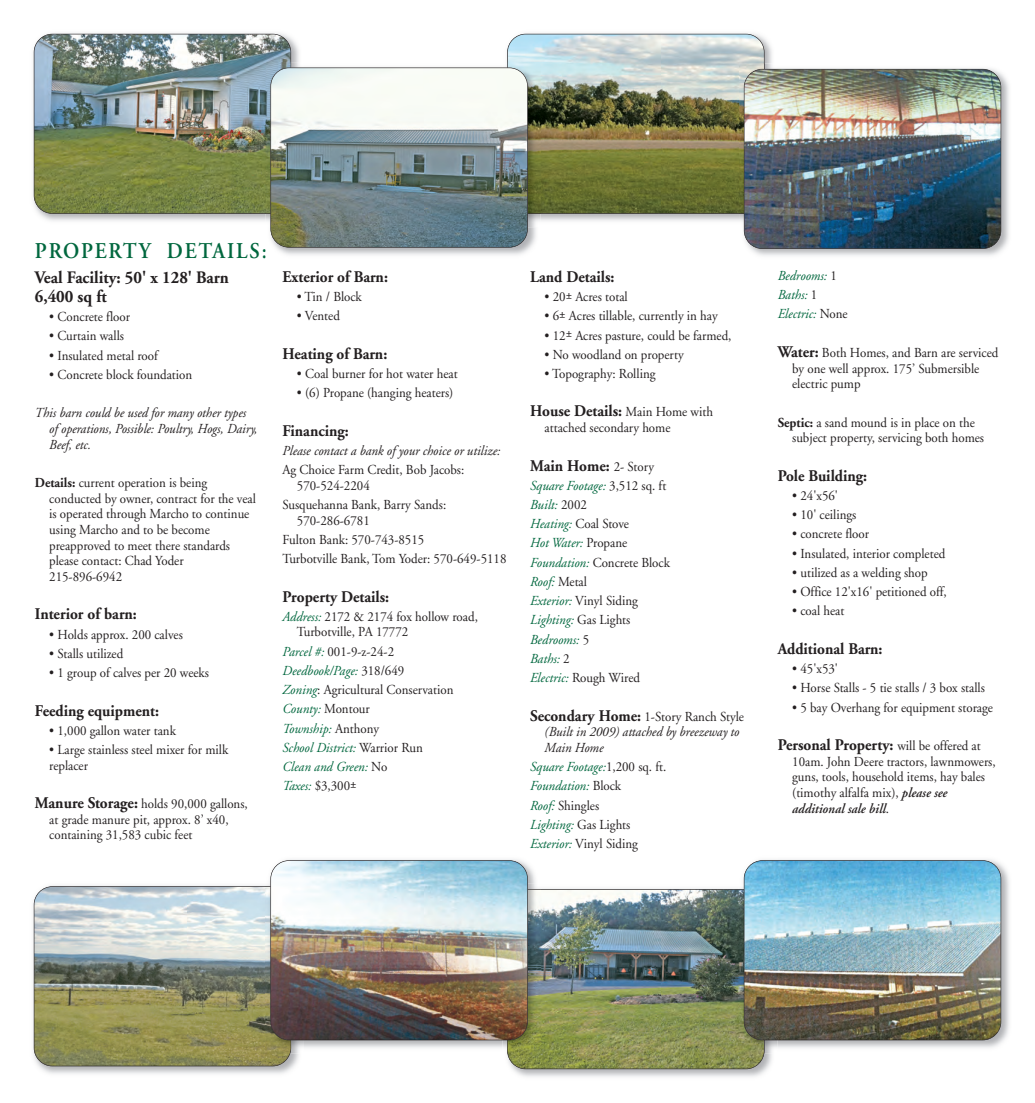
<style>
.page{position:relative;width:1035px;height:1103px;background:#fff}
.page>*{position:absolute;margin:0;border:0;box-sizing:border-box;transform-origin:0 0}
.t1{font:600 22.5px "Adobe Garamond";letter-spacing:.09em;color:#00673e;scale:.91 1}
.t2{font:700 17.5px/19.2px "Adobe Garamond";color:#231f20;scale:.94 1}
.t3{font:700 16.25px "Adobe Garamond";color:#231f20;scale:.94 1}
.t4{font:13.75px/15.6px "Adobe Garamond";color:#231f20;scale:.94 1}
.t5{font:italic 13.75px/19.2px "Adobe Garamond";color:#00673e;scale:.95 1}
.t6{font:italic 13.75px/15.6px "Adobe Garamond";color:#231f20;scale:.94 1}
.s1{font-weight:700}
.s2{font-weight:700;font-size:16.25px}
.s3{font-style:italic;color:#00673e}
.s4{font-style:normal;color:#231f20}
.s5{font-weight:400;font-size:13.75px}
.s6{font-weight:700;font-style:normal;font-size:16.25px}
.s7{font-style:normal}
.s8{font-weight:600;font-style:italic}
</style>
<div class="page">
<img style="left:507px;top:888px;width:265px;height:189px">
<img style="left:507px;top:889px;width:257px;height:179px;border-radius:18px">
<img style="left:33px;top:885px;width:266px;height:189px">
<img style="left:34px;top:886px;width:257px;height:180px;border-radius:18px">
<div style="left:34px;top:886px;width:257px;height:180px;border:1px solid #231f20;border-radius:19px"></div>
<img style="left:272px;top:859px;width:264px;height:189px">
<img style="left:502px;top:883px;width:39px;height:166px">
<img style="left:508px;top:889px;width:33px;height:164px">
<img style="left:265px;top:881px;width:39px;height:172px">
<img style="left:265px;top:886px;width:26px;height:167px">
<img style="left:271px;top:860px;width:257px;height:180px;border-radius:18px">
<div style="left:270px;top:860px;width:258px;height:180px;border:1px solid #231f20;border-radius:19px"></div>
<img style="left:738px;top:859px;width:272px;height:194px">
<img style="left:738px;top:889px;width:26px;height:164px">
<img style="left:744px;top:860px;width:257px;height:180px;border-radius:18px">
<div style="left:744px;top:860px;width:257px;height:180px;border:1px solid #231f20;border-radius:19px"></div>
<img style="left:33px;top:33px;width:266px;height:188px">
<img style="left:34px;top:34px;width:257px;height:179px;border-radius:18px">
<div style="left:34px;top:34px;width:257px;height:180px;border:1px solid #231f20;border-radius:19px"></div>
<img style="left:507px;top:33px;width:265px;height:188px">
<img style="left:507px;top:34px;width:257px;height:179px;border-radius:18px">
<img style="left:270px;top:67px;width:266px;height:188px">
<img style="left:266px;top:62px;width:25px;height:151px">
<img style="left:502px;top:62px;width:39px;height:165px">
<img style="left:508px;top:62px;width:33px;height:151px">
<img style="left:271px;top:68px;width:257px;height:179px;border-radius:18px">
<div style="left:270px;top:68px;width:258px;height:180px;border:1px solid #231f20;border-radius:19px"></div>
<img style="left:739px;top:63px;width:270px;height:193px">
<img style="left:739px;top:63px;width:25px;height:150px">
<img style="left:744px;top:69px;width:257px;height:180px;border-radius:18px">
<div style="left:744px;top:69px;width:257px;height:180px;border:1px solid #231f20;border-radius:19px"></div>
<h1 class="t1" style="left:35px;top:242px;width:257px">PROPERTY DETAILS:</h1>
<p class="t2" style="left:35px;top:269px;width:208px">Veal Facility: 50' x 128' Barn<br>6,400 sq ft</p>
<p class="t4" style="left:49px;top:310px;width:87px">• Concrete floor</p>
<p class="t4" style="left:49px;top:329px;width:81px">• Curtain walls</p>
<p class="t4" style="left:49px;top:349px;width:117px">• Insulated metal roof</p>
<p class="t4" style="left:49px;top:368px;width:154px">• Concrete block foundation</p>
<p class="t6" style="left:49px;top:406px;width:223px;text-indent:-14px">This barn could be used for many other types of operations, Possible: Poultry, Hogs, Dairy,<br>Beef, etc.</p>
<p class="t4" style="left:49px;top:476px;width:221px;text-indent:-14px"><span class="s1">Details:</span> current operation is being conducted by owner, contract for the veal is operated through Marcho to continue using Marcho and to be become preapproved to meet there standards please contact: Chad Yoder<br>215-896-6942</p>
<p class="t3" style="left:35px;top:607px;width:110px">Interior of barn:</p>
<p class="t4" style="left:49px;top:627px;width:144px">• Holds approx. 200 calves</p>
<p class="t4" style="left:49px;top:647px;width:80px">• Stalls utilized</p>
<p class="t4" style="left:49px;top:666px;width:171px">• 1 group of calves per 20 weeks</p>
<p class="t3" style="left:35px;top:704px;width:134px">Feeding equipment:</p>
<p class="t4" style="left:49px;top:723px;width:136px">• 1,000 gallon water tank</p>
<p class="t4" style="left:49px;top:743px;width:192px">• Large stainless steel mixer for milk replacer</p>
<p class="t4" style="left:49px;top:797px;width:213px;text-indent:-14px"><span class="s2">Manure Storage:</span> holds 90,000 gallons, at grade manure pit, approx. 8’ x40, containing 31,583 cubic feet</p>
<p class="t3" style="left:283px;top:270px;width:114px">Exterior of Barn:</p>
<p class="t4" style="left:297px;top:290px;width:71px">• Tin / Block</p>
<p class="t4" style="left:297px;top:309px;width:47px">• Vented</p>
<p class="t3" style="left:283px;top:347px;width:113px">Heating of Barn:</p>
<p class="t4" style="left:297px;top:367px;width:173px">• Coal burner for hot water heat</p>
<p class="t4" style="left:297px;top:386px;width:168px">• (6) Propane (hanging heaters)</p>
<p class="t3" style="left:283px;top:424px;width:72px">Financing:</p>
<p class="t6" style="left:283px;top:444px;width:233px">Please contact a bank of your choice or utilize:</p>
<p class="t4" style="left:297px;top:463px;width:180px;text-indent:-14px">Ag Choice Farm Credit, Bob Jacobs:<br>570-524-2204</p>
<p class="t4" style="left:297px;top:498px;width:160px;text-indent:-14px">Susquehanna Bank, Barry Sands:<br>570-286-6781</p>
<p class="t4" style="left:283px;top:531px;width:240px;line-height:19.2px">Fulton Bank: 570-743-8515<br>Turbotville Bank, Tom Yoder: 570-649-5118</p>
<p class="t3" style="left:283px;top:590px;width:115px">Property Details:</p>
<p class="t4" style="left:297px;top:610px;width:194px;text-indent:-14px"><span class="s3">Address:</span> 2172 &amp; 2174 fox hollow road,<br>Turbotville, PA 17772</p>
<p class="t5" style="left:283px;top:643px;width:181px">Parcel #: <span class="s4">001-9-z-24-2<br></span>Deedbook/Page: <span class="s4">318/649<br></span>Zoning<span class="s4">: Agricultural Conservation<br></span>County: <span class="s4">Montour<br></span>Township: <span class="s4">Anthony<br></span>School District: <span class="s4">Warrior Run<br></span>Clean and Green: <span class="s4">No<br></span>Taxes: <span class="s4">$3,300</span><sup>±</sup></p>
<p class="t3" style="left:530px;top:270px;width:91px">Land Details:</p>
<p class="t4" style="left:545px;top:290px;width:90px">• 20± Acres total</p>
<p class="t4" style="left:545px;top:309px;width:186px">• 6± Acres tillable, currently in hay</p>
<p class="t4" style="left:545px;top:328px;width:200px">• 12± Acres pasture, could be farmed,</p>
<p class="t4" style="left:545px;top:348px;width:149px">• No woodland on property</p>
<p class="t4" style="left:545px;top:367px;width:120px">• Topography: Rolling</p>
<p class="t3" style="left:530px;top:405px;width:196px">House Details: <span class="s5">Main Home with</span></p>
<p class="t4" style="left:545px;top:421px;width:136px">attached secondary home</p>
<p class="t3" style="left:530px;top:459px;width:133px">Main Home: <span class="s5">2- Story</span></p>
<p class="t5" style="left:530px;top:477px;width:149px">Square Footage: <span class="s4">3,512 sq. ft<br></span>Built: <span class="s4">2002<br></span>Heating: <span class="s4">Coal Stove<br></span>Hot Water: <span class="s4">Propane<br></span>Foundation: <span class="s4">Concrete Block<br></span>Roof: <span class="s4">Metal<br></span>Exterior: <span class="s4">Vinyl Siding<br></span>Lighting: <span class="s4">Gas Lights<br></span>Bedrooms: <span class="s4">5<br></span>Baths: <span class="s4">2<br></span>Electric: <span class="s4">Rough Wired</span></p>
<p class="t6" style="left:545px;top:709px;width:214px;text-indent:-14px"><span class="s6">Secondary Home:</span> <span class="s7">1-Story Ranch Style </span>(Built in 2009) attached by breezeway to<br>Main Home</p>
<p class="t5" style="left:530px;top:758px;width:145px">Square Footage:<span class="s4">1,200 sq. ft.<br></span>Foundation: <span class="s4">Block<br></span>Roof: <span class="s4">Shingles<br></span>Lighting: <span class="s4">Gas Lights<br></span>Exterior: <span class="s4">Vinyl Siding</span></p>
<p class="t5" style="left:778px;top:267px;width:75px">Bedrooms: <span class="s4">1<br></span>Baths: <span class="s4">1<br></span>Electric: <span class="s4">None</span></p>
<p class="t4" style="left:792px;top:346px;width:221px;text-indent:-14px"><span class="s2">Water:</span> Both Homes, and Barn are serviced by one well approx. 175’ Submersible electric pump</p>
<p class="t4" style="left:792px;top:416px;width:206px;text-indent:-14px"><span class="s1">Septic:</span> a sand mound is in place on the subject property, servicing both homes</p>
<p class="t3" style="left:778px;top:469px;width:97px">Pole Building:</p>
<p class="t4" style="left:792px;top:489px;width:50px">• 24'x56'</p>
<p class="t4" style="left:792px;top:508px;width:70px">• 10' ceilings</p>
<p class="t4" style="left:792px;top:527px;width:83px">• concrete floor</p>
<p class="t4" style="left:792px;top:546px;width:164px">• Insulated, interior completed</p>
<p class="t4" style="left:792px;top:566px;width:146px">• utilized as a welding shop</p>
<p class="t4" style="left:792px;top:585px;width:166px">• Office 12'x16' petitioned off,</p>
<p class="t4" style="left:792px;top:604px;width:57px">• coal heat</p>
<p class="t3" style="left:778px;top:642px;width:113px">Additional Barn:</p>
<p class="t4" style="left:792px;top:662px;width:50px">• 45'x53'</p>
<p class="t4" style="left:792px;top:681px;width:206px">• Horse Stalls - 5 tie stalls / 3 box stalls</p>
<p class="t4" style="left:792px;top:700px;width:215px">• 5 bay Overhang for equipment storage</p>
<p class="t3" style="left:778px;top:738px;width:217px">Personal Property: <span class="s5">will be offered at</span></p>
<p class="t4" style="left:792px;top:754px;width:218px">10am. John Deere tractors, lawnmowers, guns, tools, household items, hay bales (timothy alfalfa mix), <span class="s8">please see additional sale bill</span>.</p>
</div>
